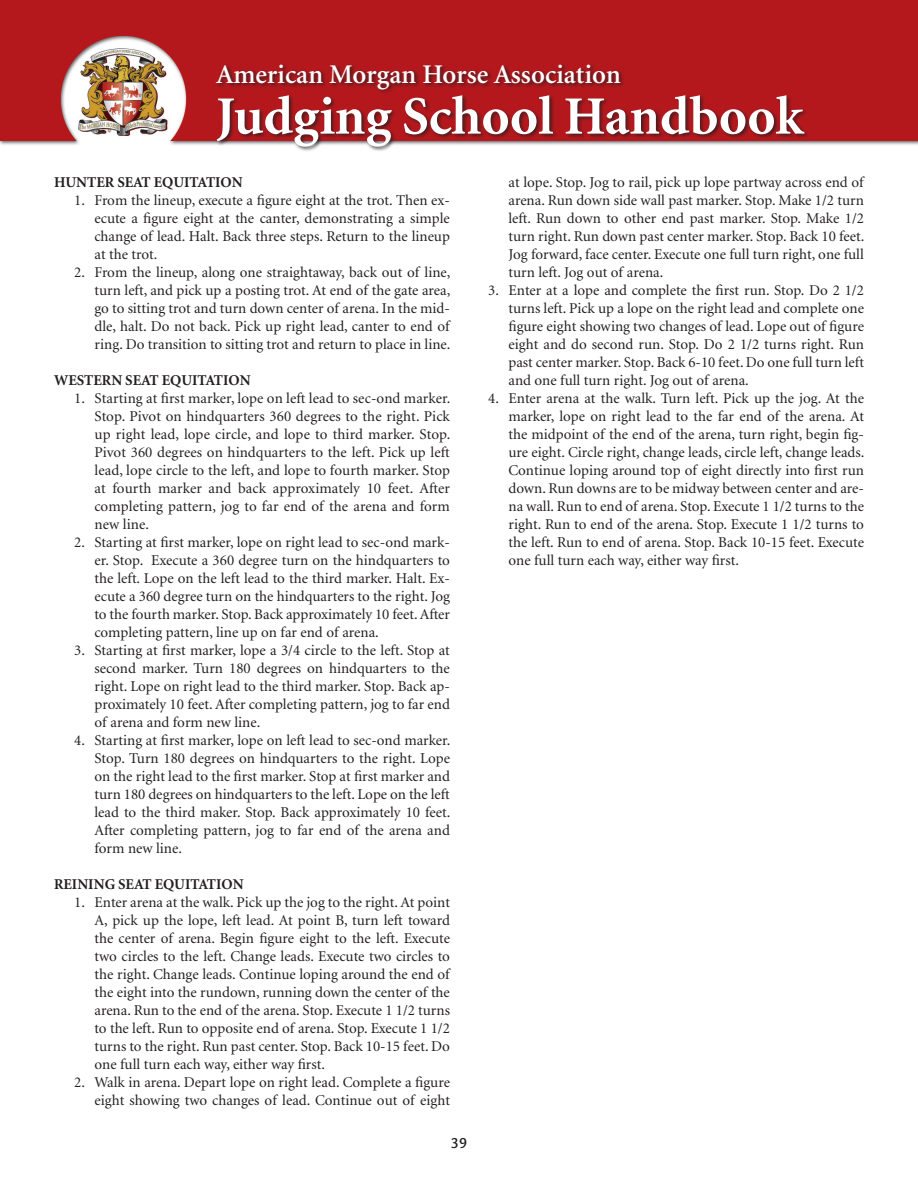
<style>
.page{position:relative;width:918px;height:1188px;background:#fff}
.page>*{position:absolute;margin:0;border:0;box-sizing:border-box;transform-origin:0 0}
.t1{font:700 54px "Minion";color:#fff}
.t2{font:600 27px "Minion";color:#fff}
.t3{font:15px/18px "Minion";color:#231f20;text-align:justify}
.t4{font:700 15px "Minion";color:#231f20}
.t5{font:700 15px "Overlock";color:#231f20}
</style>
<div class="page">
<img style="left:0;top:0;width:918px;height:145px">
<div style="left:215px;top:63px;width:595px;height:89px;background:#231f20;opacity:.75"></div>
<h2 class="t2" style="left:216px;top:60px;width:406px">American Morgan Horse Association</h2>
<h1 class="t1" style="left:216px;top:89px;width:589px">Judging School Handbook</h1>
<p class="t4" style="left:54px;top:174px;width:190px">HUNTER SEAT EQUITATION</p>
<p class="t3" style="left:94px;top:192px;width:357px;text-indent:-20px">1. From the lineup, execute a figure eight at the trot. Then ex&shy;ecute a figure eight at the canter, demonstrating a simple change of lead. Halt. Back three steps. Return to the lineup at the trot.</p>
<p class="t3" style="left:94px;top:264px;width:357px;text-indent:-20px">2. From the lineup, along one straightaway, back out of line, turn left, and pick up a posting trot. At end of the gate area, go to sitting trot and turn down center of arena. In the mid&shy;dle, halt. Do not back. Pick up right lead, canter to end of ring. Do transition to sitting trot and return to place in line.</p>
<p class="t4" style="left:54px;top:372px;width:198px">WESTERN SEAT EQUITATION</p>
<p class="t3" style="left:94px;top:390px;width:357px;text-indent:-20px">1. Starting at first marker, lope on left lead to sec-ond marker.<br>Stop. Pivot on hindquarters 360 degrees to the right. Pick up right lead, lope circle, and lope to third marker. Stop.<br>Pivot 360 degrees on hindquarters to the left. Pick up left lead, lope circle to the left, and lope to fourth marker. Stop at fourth marker and back approximately 10 feet. After completing pattern, jog to far end of the arena and form new line.</p>
<p class="t3" style="left:94px;top:534px;width:357px;text-indent:-20px">2. Starting at first marker, lope on right lead to sec-ond mark&shy;er. Stop. Execute a 360 degree turn on the hindquarters to the left. Lope on the left lead to the third marker. Halt. Ex&shy;ecute a 360 degree turn on the hindquarters to the right. Jog to the fourth marker. Stop. Back approximately 10 feet. After completing pattern, line up on far end of arena.</p>
<p class="t3" style="left:94px;top:642px;width:357px;text-indent:-20px">3. Starting at first marker, lope a 3/4 circle to the left. Stop at second marker. Turn 180 degrees on hindquarters to the right. Lope on right lead to the third marker. Stop. Back ap&shy;proximately 10 feet. After completing pattern, jog to far end of arena and form new line.</p>
<p class="t3" style="left:94px;top:732px;width:357px;text-indent:-20px">4. Starting at first marker, lope on left lead to sec-ond marker.<br>Stop. Turn 180 degrees on hindquarters to the right. Lope on the right lead to the first marker. Stop at first marker and turn 180 degrees on hindquarters to the left. Lope on the left lead to the third maker. Stop. Back approximately 10 feet.<br>After completing pattern, jog to far end of the arena and form new line.</p>
<p class="t4" style="left:54px;top:876px;width:191px">REINING SEAT EQUITATION</p>
<p class="t3" style="left:94px;top:894px;width:357px;text-indent:-20px">1. Enter arena at the walk. Pick up the jog to the right. At point A, pick up the lope, left lead. At point B, turn left toward the center of arena. Begin figure eight to the left. Execute two circles to the left. Change leads. Execute two circles to the right. Change leads. Continue loping around the end of the eight into the rundown, running down the center of the arena. Run to the end of the arena. Stop. Execute 1 1/2 turns to the left. Run to opposite end of arena. Stop. Execute 1 1/2 turns to the right. Run past center. Stop. Back 10-15 feet. Do one full turn each way, either way first.</p>
<p class="t3" style="left:74px;top:1074px;width:377px;text-align:right">2. Walk in arena. Depart lope on right lead. Complete a figure eight showing two changes of lead. Continue out of eight</p>
<p class="t3" style="left:508px;top:174px;width:357px">at lope. Stop. Jog to rail, pick up lope partway across end of arena. Run down side wall past marker. Stop. Make 1/2 turn left. Run down to other end past marker. Stop. Make 1/2 turn right. Run down past center marker. Stop. Back 10 feet.<br>Jog forward, face center. Execute one full turn right, one full turn left. Jog out of arena.</p>
<p class="t3" style="left:508px;top:282px;width:357px;text-indent:-20px">3. Enter at a lope and complete the first run. Stop. Do 2 1/2 turns left. Pick up a lope on the right lead and complete one figure eight showing two changes of lead. Lope out of figure eight and do second run. Stop. Do 2 1/2 turns right. Run past center marker. Stop. Back 6-10 feet. Do one full turn left and one full turn right. Jog out of arena.</p>
<p class="t3" style="left:508px;top:390px;width:357px;text-indent:-20px">4. Enter arena at the walk. Turn left. Pick up the jog. At the marker, lope on right lead to the far end of the arena. At the midpoint of the end of the arena, turn right, begin fig&shy;ure eight. Circle right, change leads, circle left, change leads.<br>Continue loping around top of eight directly into first run down. Run downs are to be midway between center and are&shy;na wall. Run to end of arena. Stop. Execute 1 1/2 turns to the right. Run to end of the arena. Stop. Execute 1 1/2 turns to the left. Run to end of arena. Stop. Back 10-15 feet. Execute one full turn each way, either way first.</p>
<p class="t5" style="left:451px;top:1135px;width:18px">39</p>
</div>
